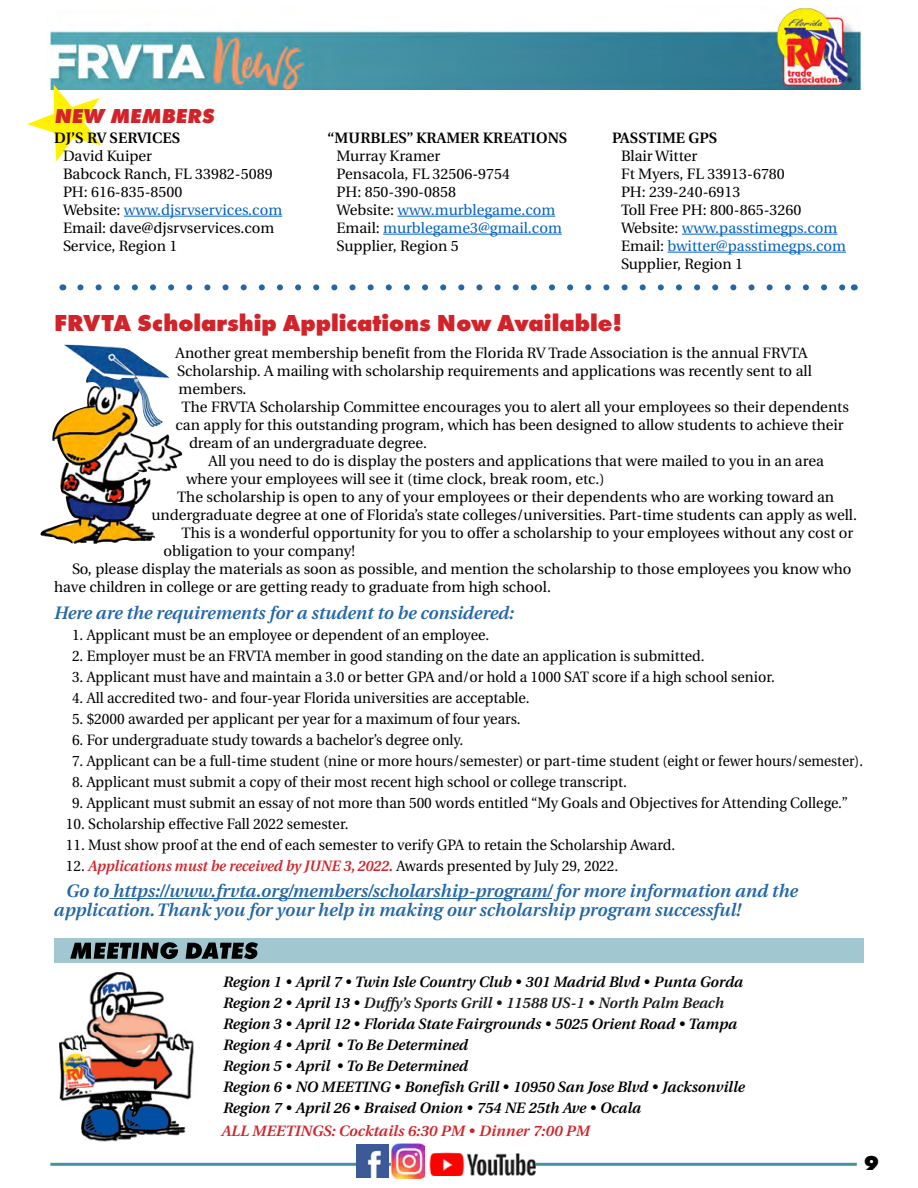
<style>
.page{position:relative;width:918px;height:1188px;background:#fff}
.page>*{position:absolute;margin:0;border:0;box-sizing:border-box;transform-origin:0 0}
.t1{font:800 24px "Futura T";color:#d2232a}
.t2{font:italic 800 21px "Futura T";color:#d2232a}
.t3{font:800 21px "Futura T";color:#000}
.t4{font:italic 600 18px/19.5px "Utopia";color:#2466a6}
.t5{font:15px/18px "Utopia";color:#000}
.t6{font:15px "Utopia";color:#000;scale:.96 1}
.t7{font:italic 600 15px/21px "Utopia";color:#000}
.t8{font:italic 600 15px "Utopia";color:#d2232a;scale:.96 1}
.t9{font:600 15px "Utopia";color:#000}
.t10{font:italic 600 15px "Utopia";color:#d2232a}
.s1{color:#0563c1}
.s2{font-weight:400;font-style:normal;color:#000}
.s3{color:#1b1b1b}
</style>
<div class="page">
<hr style="left:50px;top:1163px;width:807px;height:3px;background:#4491a1">
<img style="left:49px;top:8px;width:814px;height:82px">
<svg style="left:80px;top:284px;width:765px;height:6px"></svg>
<svg style="left:27px;top:85px;width:74px;height:77px"></svg>
<hr style="left:124px;top:216px;width:158px;height:1px;background:#0563c1">
<hr style="left:398px;top:216px;width:157px;height:1px;background:#0563c1">
<hr style="left:383px;top:234px;width:179px;height:1px;background:#0563c1">
<img style="left:59px;top:972px;width:135px;height:170px">
<div style="left:54px;top:939px;width:810px;height:24px;background:#a1c8d0"></div>
<svg style="left:70px;top:942px;width:188px;height:17px"></svg>
<hr style="left:682px;top:234px;width:155px;height:1px;background:#0563c1">
<hr style="left:668px;top:252px;width:178px;height:1px;background:#0563c1">
<hr style="left:109px;top:898px;width:443px;height:1px;background:#2466a6">
<img style="left:356px;top:1145px;width:33px;height:32px">
<img style="left:392px;top:1144px;width:35px;height:35px">
<img style="left:426px;top:1148px;width:110px;height:27px">
<img style="left:40px;top:344px;width:142px;height:200px">
<h2 class="t2" style="left:54px;top:103px;width:162px">NEW MEMBERS</h2>
<p class="t9" style="left:54px;top:129px;width:128px">DJ’S RV SERVICES</p>
<p class="t5" style="left:63px;top:147px;width:221px">David Kuiper<br>Babcock Ranch, FL 33982-5089<br>PH: 616-835-8500<br>Website: <span class="s1">www.djsrvservices.com<br></span>Email: dave@djsrvservices.com<br>Service, Region 1</p>
<p class="t9" style="left:328px;top:129px;width:241px">“MURBLES” KRAMER KREATIONS</p>
<p class="t5" style="left:337px;top:147px;width:227px">Murray Kramer<br>Pensacola, FL 32506-9754<br>PH: 850-390-0858<br>Website: <span class="s1">www.murblegame.com<br></span>Email: <span class="s1">murblegame3@gmail.com<br></span>Supplier, Region 5</p>
<p class="t9" style="left:612px;top:129px;width:107px">PASSTIME GPS</p>
<p class="t5" style="left:621px;top:147px;width:226px">Blair Witter<br>Ft Myers, FL 33913-6780<br>PH: 239-240-6913<br>Toll Free PH: 800-865-3260<br>Website: <span class="s1">www.passtimegps.com<br></span>Email: <span class="s1">bwitter@passtimegps.com<br></span>Supplier, Region 1</p>
<h1 class="t1" style="left:54px;top:309px;width:570px">FRVTA Scholarship Applications Now Available!</h1>
<p class="t5" style="left:176px;top:344px;width:634px">Another great membership benefit from the Florida RV Trade Association is the annual FRVTA</p>
<p class="t5" style="left:177px;top:362px;width:636px">Scholarship. A mailing with scholarship requirements and applications was recently sent to all</p>
<p class="t5" style="left:178px;top:380px;width:70px">members.</p>
<p class="t5" style="left:182px;top:398px;width:669px">The FRVTA Scholarship Committee encourages you to alert all your employees so their dependents</p>
<p class="t5" style="left:176px;top:416px;width:670px">can apply for this outstanding program, which has been designed to allow students to achieve their</p>
<p class="t5" style="left:189px;top:434px;width:240px">dream of an undergraduate degree.</p>
<p class="t5" style="left:208px;top:452px;width:617px">All you need to do is display the posters and applications that were mailed to you in an area</p>
<p class="t5" style="left:186px;top:470px;width:420px">where your employees will see it (time clock, break room, etc.)</p>
<p class="t5" style="left:177px;top:488px;width:659px">The scholarship is open to any of your employees or their dependents who are working toward an</p>
<p class="t5" style="left:152px;top:506px;width:707px">undergraduate degree at one of Florida’s state colleges/universities. Part-time students can apply as well.</p>
<p class="t5" style="left:182px;top:524px;width:673px">This is a wonderful opportunity for you to offer a scholarship to your employees without any cost or</p>
<p class="t5" style="left:164px;top:542px;width:193px">obligation to your company!</p>
<p class="t5" style="left:72px;top:560px;width:781px">So, please display the materials as soon as possible, and mention the scholarship to those employees you know who</p>
<p class="t5" style="left:54px;top:578px;width:498px">have children in college or are getting ready to graduate from high school.</p>
<p class="t4" style="left:54px;top:604px;width:462px">Here are the requirements for a student to be considered:</p>
<p class="t6" style="left:72px;top:627px;width:436px">1. Applicant must be an employee or dependent of an employee.</p>
<p class="t6" style="left:72px;top:648px;width:660px">2. Employer must be an FRVTA member in good standing on the date an application is submitted.</p>
<p class="t6" style="left:72px;top:669px;width:734px">3. Applicant must have and maintain a 3.0 or better GPA and/or hold a 1000 SAT score if a high school senior.</p>
<p class="t6" style="left:72px;top:690px;width:478px">4. All accredited two- and four-year Florida universities are acceptable.</p>
<p class="t6" style="left:72px;top:711px;width:469px">5. $2000 awarded per applicant per year for a maximum of four years.</p>
<p class="t6" style="left:72px;top:732px;width:409px">6. For undergraduate study towards a bachelor’s degree only.</p>
<p class="t6" style="left:72px;top:753px;width:825px">7. Applicant can be a full-time student (nine or more hours/semester) or part-time student (eight or fewer hours/semester).</p>
<p class="t6" style="left:72px;top:774px;width:580px">8. Applicant must submit a copy of their most recent high school or college transcript.</p>
<p class="t6" style="left:72px;top:795px;width:810px">9. Applicant must submit an essay of not more than 500 words entitled “My Goals and Objectives for Attending College.”</p>
<p class="t6" style="left:66px;top:816px;width:296px">10. Scholarship effective Fall 2022 semester.</p>
<p class="t6" style="left:66px;top:837px;width:636px">11. Must show proof at the end of each semester to verify GPA to retain the Scholarship Award.</p>
<p class="t8" style="left:66px;top:858px;width:577px"><span class="s2">12.</span> Applications must be received by JUNE 3, 2022. <span class="s2">Awards presented by July 29, 2022.</span></p>
<p class="t4" style="left:54px;top:881px;width:745px;text-indent:12px">Go to https://www.frvta.org/members/scholarship-program/ for more information and the application. Thank you for your help in making our scholarship program successful!</p>
<p class="t7" style="left:223px;top:971px;width:523px">Region 1 • April 7 • Twin Isle Country Club • 301 Madrid Blvd • Punta Gorda Region 2 • April 13 • <span class="s3">Duffy’s Sports Grill • 11588 US-1 • North Palm Beach </span>Region 3 • April 12 • Florida State Fairgrounds • 5025 Orient Road • Tampa Region 4 • April • To Be Determined<br>Region 5 • April • To Be Determined<br>Region 6 • NO MEETING • Bonefish Grill • 10950 San Jose Blvd • Jacksonville Region 7 • April 26 • Braised Onion • 754 NE 25th Ave • Ocala</p>
<p class="t10" style="left:221px;top:1123px;width:370px">ALL MEETINGS: Cocktails 6:30 PM • Dinner 7:00 PM</p>
<h2 class="t3" style="left:864px;top:1151px;width:16px">9</h2>
</div>
